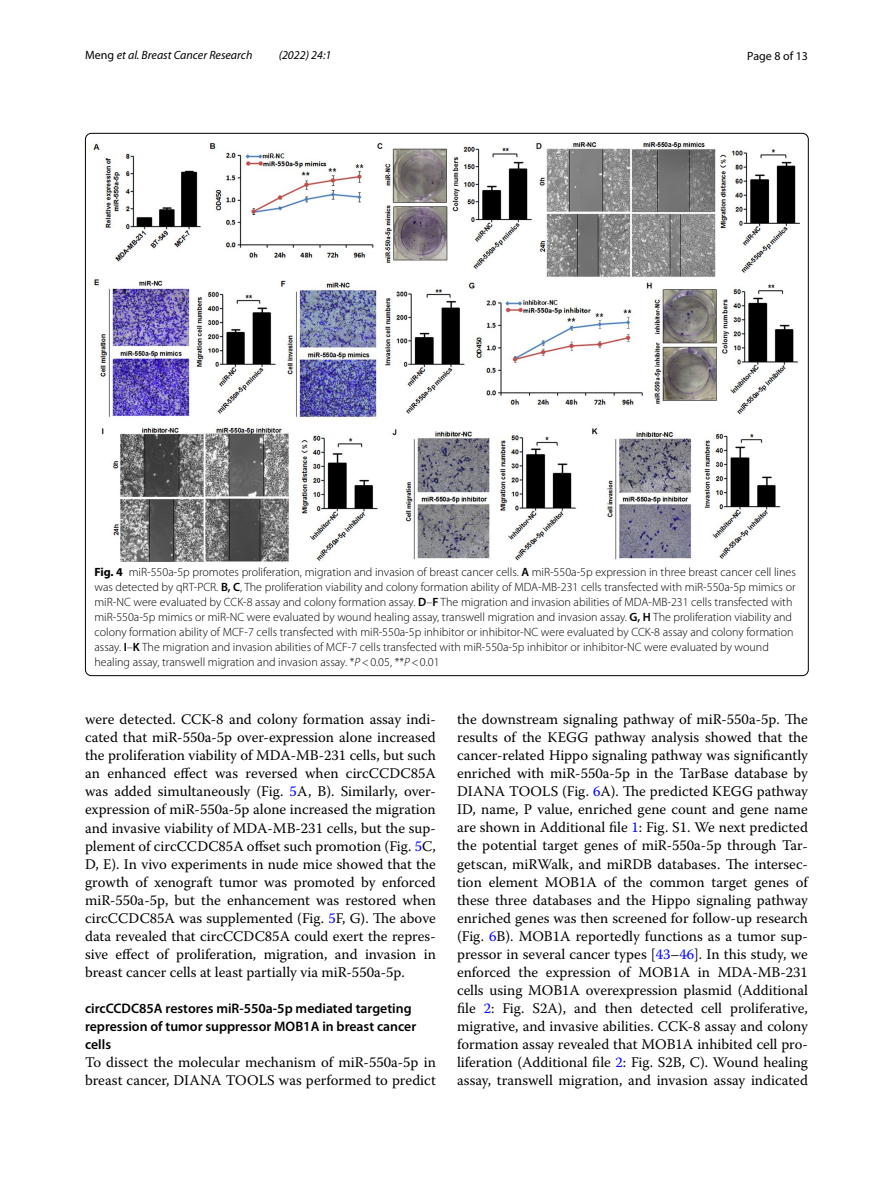
<style>
.page{position:relative;width:893px;height:1187px;background:#fff}
.page>*{position:absolute;margin:0;border:0;box-sizing:border-box;transform-origin:0 0}
.t1{font:14.7px/18px "Warnock Pro";color:#000;text-align:justify}
.t2{font:600 13.8px/18px "Myriad Pro";color:#000}
.t3{font:300 12px/15px "Myriad Pro";color:#000}
.t4{font:italic 12px "Myriad Pro";color:#000}
.t5{font:12px "Myriad Pro";color:#000}
.s1{font-style:normal}
.s2{font-weight:700}
.s3{font-weight:600}
.s4{font-style:italic}
.s5{color:#00f}
</style>
<div class="page">
<img style="left:94px;top:142px;width:706px;height:419px">
<p class="t4" style="left:85px;top:48px;width:169px"><span class="s1">Meng</span> et al. Breast Cancer Research</p>
<p class="t4" style="left:279px;top:48px;width:54px">(2022) 24:1</p>
<p class="t5" style="left:747px;top:48px;width:62px">Page 8 of 13</p>
<p class="t3" style="left:94px;top:565px;width:703px"><span class="s2">Fig. 4</span> miR-550a-5p promotes proliferation, migration and invasion of breast cancer cells. <span class="s3">A</span> miR-550a-5p expression in three breast cancer cell lines was detected by qRT-PCR. <span class="s3">B, C</span>, The proliferation viability and colony formation ability of MDA-MB-231 cells transfected with miR-550a-5p mimics or miR-NC were evaluated by CCK-8 assay and colony formation assay. <span class="s3">D</span>–<span class="s3">F</span> The migration and invasion abilities of MDA-MB-231 cells transfected with miR-550a-5p mimics or miR-NC were evaluated by wound healing assay, transwell migration and invasion assay. <span class="s3">G, H</span> The proliferation viability and colony formation ability of MCF-7 cells transfected with miR-550a-5p inhibitor or inhibitor-NC were evaluated by CCK-8 assay and colony formation assay. <span class="s3">I</span>–<span class="s3">K</span> The migration and invasion abilities of MCF-7 cells transfected with miR-550a-5p inhibitor or inhibitor-NC were evaluated by wound healing assay, transwell migration and invasion assay. *<span class="s4">P</span>&lt;0.05, **<span class="s4">P</span>&lt;0.01</p>
<p class="t1" style="left:85px;top:710px;width:352px">were detected. CCK-8 and colony formation assay indi&shy;cated that miR-550a-5p over-expression alone increased the proliferation viability of MDA-MB-231 cells, but such an enhanced effect was reversed when circCCDC85A was added simultaneously (Fig. <span class="s5">5</span>A, B). Similarly, over&shy;expression of miR-550a-5p alone increased the migration and invasive viability of MDA-MB-231 cells, but the sup&shy;plement of circCCDC85A offset such promotion (Fig. <span class="s5">5</span>C, D, E). In vivo experiments in nude mice showed that the growth of xenograft tumor was promoted by enforced miR-550a-5p, but the enhancement was restored when circCCDC85A was supplemented (Fig. <span class="s5">5</span>F, G). The above data revealed that circCCDC85A could exert the repres&shy;sive effect of proliferation, migration, and invasion in breast cancer cells at least partially via miR-550a-5p.</p>
<p class="t2" style="left:85px;top:998px;width:333px">circCCDC85A restores miR‑550a‑5p mediated targeting repression of tumor suppressor MOB1A in breast cancer cells</p>
<p class="t1" style="left:85px;top:1052px;width:352px">To dissect the molecular mechanism of miR-550a-5p in breast cancer, DIANA TOOLS was performed to predict</p>
<p class="t1" style="left:457px;top:710px;width:352px">the downstream signaling pathway of miR-550a-5p. The results of the KEGG pathway analysis showed that the cancer-related Hippo signaling pathway was significantly enriched with miR-550a-5p in the TarBase database by DIANA TOOLS (Fig. <span class="s5">6</span>A). The predicted KEGG pathway ID, name, P value, enriched gene count and gene name are shown in Additional file <span class="s5">1</span>: Fig. S1. We next predicted the potential target genes of miR-550a-5p through Tar&shy;getscan, miRWalk, and miRDB databases. The intersec&shy;tion element MOB1A of the common target genes of these three databases and the Hippo signaling pathway enriched genes was then screened for follow-up research (Fig. <span class="s5">6</span>B). MOB1A reportedly functions as a tumor sup&shy;pressor in several cancer types [<span class="s5">43</span>–<span class="s5">46</span>]. In this study, we enforced the expression of MOB1A in MDA-MB-231 cells using MOB1A overexpression plasmid (Additional file <span class="s5">2</span>: Fig. S2A), and then detected cell proliferative, migrative, and invasive abilities. CCK-8 assay and colony formation assay revealed that MOB1A inhibited cell pro&shy;liferation (Additional file <span class="s5">2</span>: Fig. S2B, C). Wound healing assay, transwell migration, and invasion assay indicated</p>
</div>
